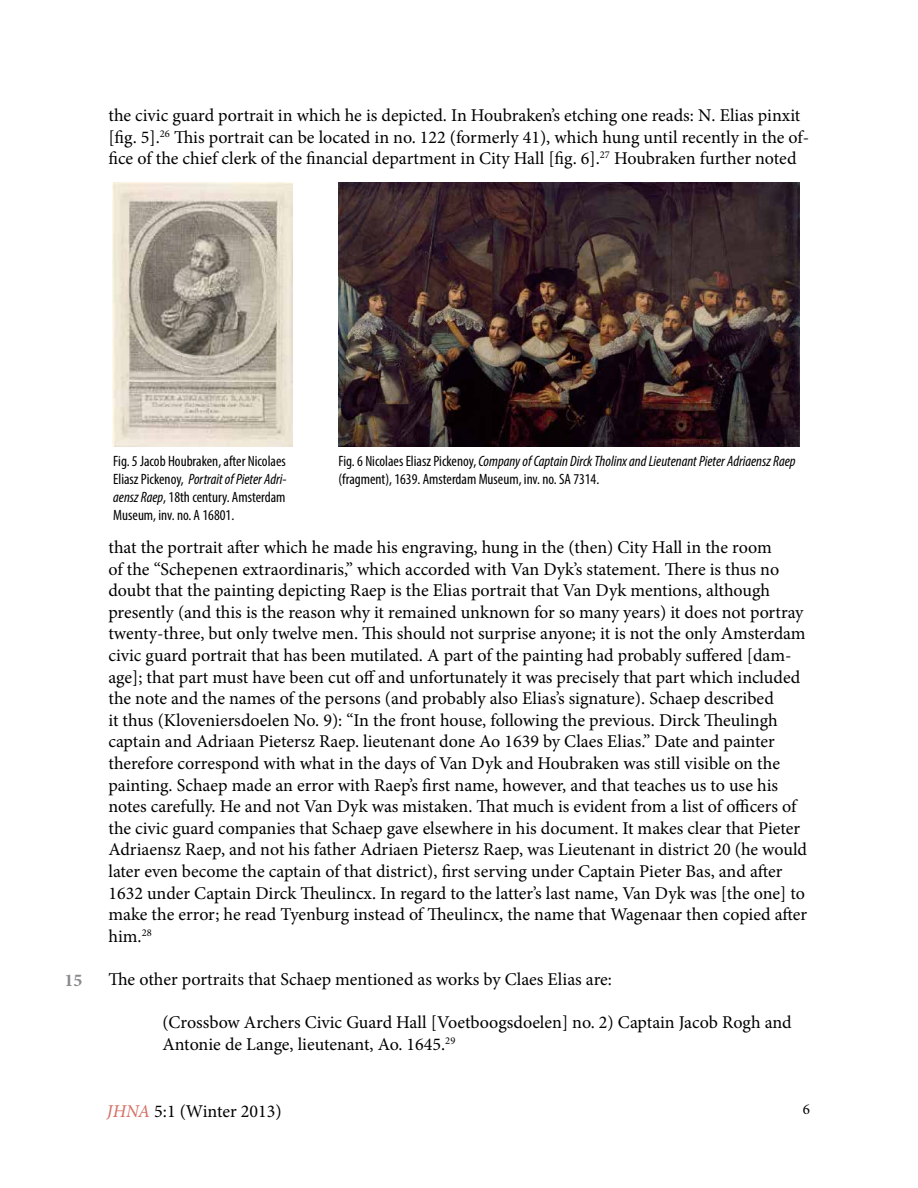
<style>
.page{position:relative;width:918px;height:1188px;background:#fff}
.page>*{position:absolute;margin:0;border:0;box-sizing:border-box;transform-origin:0 0}
.t1{font:18px/21.6px "Minion Pro";color:#000}
.t2{font:700 18px "Minion Pro";color:#888a8c}
.t3{font:condensed 15px/18px "Myriad Pro";color:#000;text-align:justify}
.t4{font:15px "Minion Pro";color:#000}
.s1{font-style:italic}
.s2{font-style:italic;color:#d46c62}
</style>
<div class="page">
<img style="left:112px;top:182px;width:181px;height:264px">
<img style="left:339px;top:182px;width:461px;height:264px">
<p class="t1" style="left:108px;top:105px;width:702px">the civic guard portrait in which he is depicted. In Houbraken’s etching one reads: N. Elias pinxit [fig. 5].<sup>26</sup> This portrait can be located in no. 122 (formerly 41), which hung until recently in the of&shy;fice of the chief clerk of the financial department in City Hall [fig. 6].<sup>27</sup> Houbraken further noted</p>
<p class="t2" style="left:64px;top:967px;width:19px">15</p>
<p class="t3" style="left:113px;top:452px;width:175px">Fig. 5 Jacob Houbraken, after Nicolaes Eliasz Pickenoy, <span class="s1">Portrait of Pieter Adri&shy;aensz Raep</span>, 18th century. Amsterdam Museum, inv. no. A 16801.</p>
<p class="t3" style="left:339px;top:452px;width:459px">Fig. 6 Nicolaes Eliasz Pickenoy, <span class="s1">Company of Captain Dirck Tholinx and Lieutenant Pieter Adriaensz Raep </span>(fragment), 1639. Amsterdam Museum, inv. no. SA 7314.</p>
<p class="t1" style="left:108px;top:537px;width:700px">that the portrait after which he made his engraving, hung in the (then) City Hall in the room<br>of the “Schepenen extraordinaris,” which accorded with Van Dyk’s statement. There is thus no doubt that the painting depicting Raep is the Elias portrait that Van Dyk mentions, although presently (and this is the reason why it remained unknown for so many years) it does not portray twenty-three, but only twelve men. This should not surprise anyone; it is not the only Amsterdam civic guard portrait that has been mutilated. A part of the painting had probably suffered [dam&shy;age]; that part must have been cut off and unfortunately it was precisely that part which included the note and the names of the persons (and probably also Elias’s signature). Schaep described<br>it thus (Kloveniersdoelen No. 9): “In the front house, following the previous. Dirck Theulingh captain and Adriaan Pietersz Raep. lieutenant done Ao 1639 by Claes Elias.” Date and painter therefore correspond with what in the days of Van Dyk and Houbraken was still visible on the painting. Schaep made an error with Raep’s first name, however, and that teaches us to use his notes carefully. He and not Van Dyk was mistaken. That much is evident from a list of officers of the civic guard companies that Schaep gave elsewhere in his document. It makes clear that Pieter Adriaensz Raep, and not his father Adriaen Pietersz Raep, was Lieutenant in district 20 (he would later even become the captain of that district), first serving under Captain Pieter Bas, and after 1632 under Captain Dirck Theulincx. In regard to the latter’s last name, Van Dyk was [the one] to make the error; he read Tyenburg instead of Theulincx, the name that Wagenaar then copied after him.<sup>28</sup></p>
<p class="t1" style="left:108px;top:969px;width:505px">The other portraits that Schaep mentioned as works by Claes Elias are:</p>
<p class="t1" style="left:162px;top:1012px;width:631px">(Crossbow Archers Civic Guard Hall [Voetboogsdoelen] no. 2) Captain Jacob Rogh and<br>Antonie de Lange, lieutenant, Ao. 1645.<sup>29</sup></p>
<p class="t1" style="left:107px;top:1100px;width:176px"><span class="s2">JHNA</span> 5:1 (Winter 2013)</p>
<p class="t4" style="left:803px;top:1099px;width:9px">6</p>
</div>
